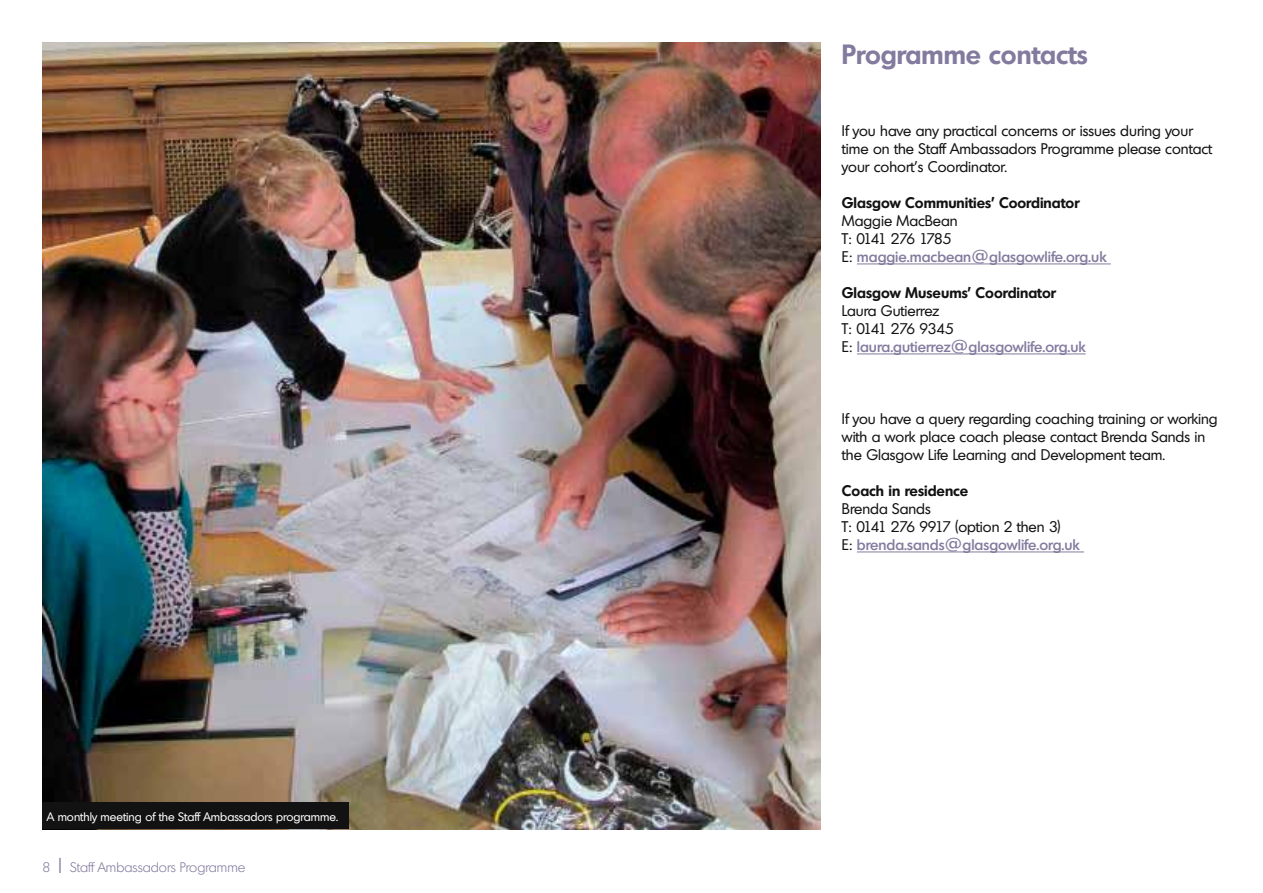
<style>
.page{position:relative;width:1263px;height:893px;background:#fff}
.page>*{position:absolute;margin:0;border:0;box-sizing:border-box;transform-origin:0 0}
.t1{font:600 27px "Montreal TS";color:#837b9e}
.t2{font:15px/18px "Montreal TS";color:#121212}
.t3{font:500 15px/18px "Montreal TS";color:#837b9e}
.t4{font:600 15px "Montreal TS";color:#121212}
.t5{font:300 13.5px "Montreal TS";color:#837b9e}
.t6{font:12px "Montreal TS";color:#fff}
.s1{font-size:21px}
.s2{font-weight:400;color:#121212}
.s3{font-weight:500;color:#837b9e}
</style>
<div class="page">
<img style="left:43px;top:43px;width:778px;height:786px">
<div style="left:43px;top:803px;width:306px;height:26px;background:#121212"></div>
<hr style="left:857px;top:264px;width:254px;height:1px;background:#837b9e">
<hr style="left:857px;top:354px;width:229px;height:1px;background:#837b9e">
<hr style="left:857px;top:552px;width:227px;height:1px;background:#837b9e">
<p class="t6" style="left:47px;top:809px;width:293px">A monthly meeting of the Staff Ambassadors programme.</p>
<p class="t5" style="left:43px;top:858px;width:204px">8 <span class="s1">I</span> Staff Ambassadors Programme</p>
<h1 class="t1" style="left:842px;top:37px;width:247px">Programme contacts</h1>
<p class="t2" style="left:842px;top:122px;width:372px">If you have any practical concerns or issues during your time on the Staff Ambassadors Programme please contact your cohort’s Coordinator.</p>
<p class="t4" style="left:842px;top:193px;width:239px">Glasgow Communities’ Coordinator</p>
<p class="t3" style="left:842px;top:212px;width:266px"><span class="s2">Maggie MacBean<br>T: 0141 276 1785<br>E:</span> maggie.macbean@glasgowlife.org.uk</p>
<p class="t4" style="left:842px;top:283px;width:215px">Glasgow Museums’ Coordinator</p>
<p class="t3" style="left:842px;top:302px;width:245px"><span class="s2">Laura Gutierrez<br>T: 0141 276 9345<br>E:</span> laura.gutierrez@glasgowlife.org.uk</p>
<p class="t2" style="left:842px;top:410px;width:377px">If you have a query regarding coaching training or working with a work place coach please contact Brenda Sands in the Glasgow Life Learning and Development team.</p>
<p class="t4" style="left:842px;top:481px;width:128px">Coach in residence</p>
<p class="t2" style="left:842px;top:500px;width:239px">Brenda Sands<br>T: 0141 276 9917 (option 2 then 3)<br>E: <span class="s3">brenda.sands@glasgowlife.org.uk</span></p>
</div>
